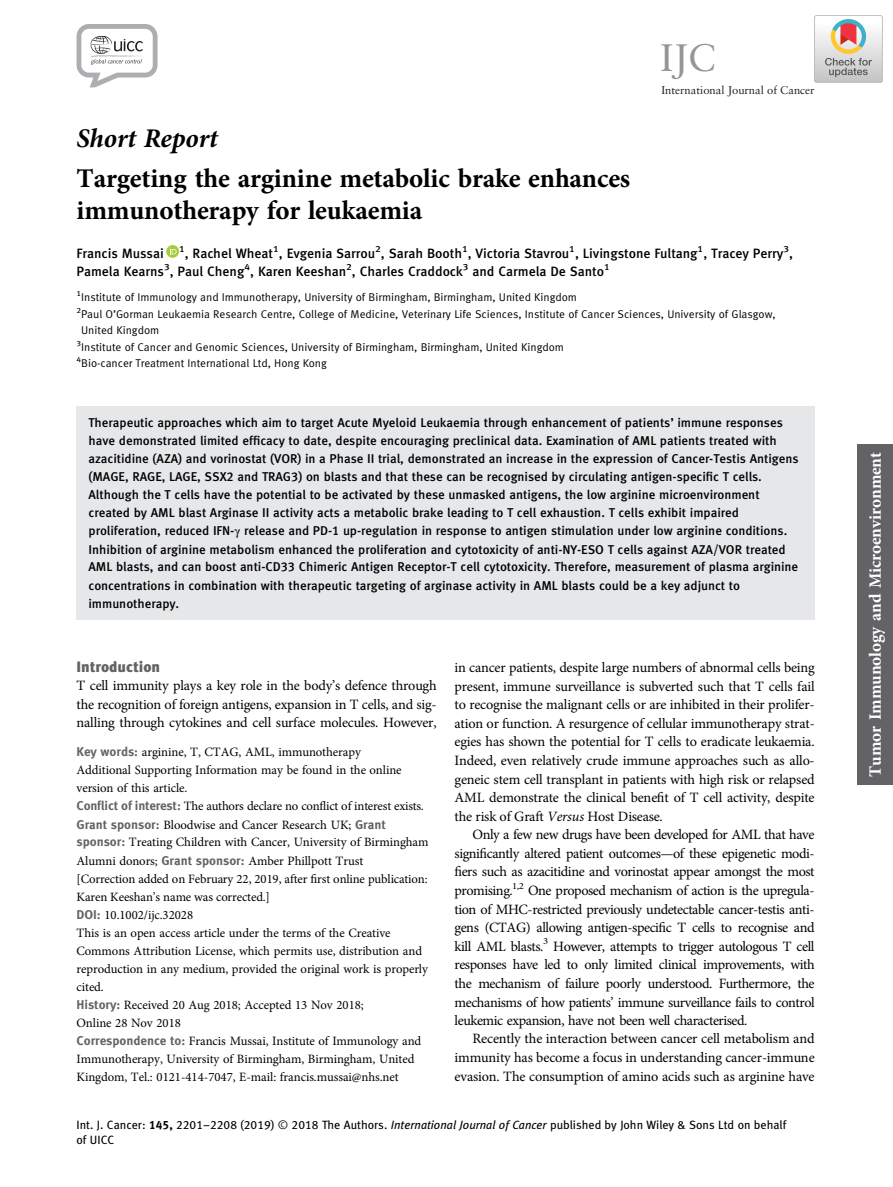
<style>
.page{position:relative;width:893px;height:1187px;background:#fff}
.page>*{position:absolute;margin:0;border:0;box-sizing:border-box;transform-origin:0 0}
.t1{font:38.25px "Sabon";color:#939598}
.t2{font:27px/31.5px "Adv O Tb 65 e 897 d.B";color:#000}
.t3{font:27px "Adv OT45 bf 69 de.BI";color:#000}
.t4{font:17.25px "Adv O Tb 65 e 897 d.B";color:#fff}
.t5{font:15px "Adv OT36801407.B";color:#636366}
.t6{font:14.25px/18.6px "Adv OT1 ef 757 c 0";letter-spacing:-.01em;color:#000;text-align:justify}
.t7{font:13.5px/18px "Adv OT560 c 78 db";color:#000}
.t8{font:12.75px/18px "Adv OT560 c 78 db";color:#000}
.t9{font:12.75px/18px "Adv OT1 ef 757 c 0";color:#000}
.t10{font:12px/15px "Adv P3 D1288";color:#000}
.t11{font:11.25px "Adv O Tb 20942 f 9";color:#000}
.t12{font:11.25px "Sabon";color:#231f20}
.s1{font-style:inherit}
.s2{font-family:"Adv OT560 c 78 db+fb"}
.s3{font-family:"Adv P3 D1294"}
.s4{font-family:"Adv OT8608 a 8 d 1"}
.s5{font-family:"Adv OT76763084.B";color:#636366}
.s6{font-family:"Adv OT76763084.B+fb";color:#636366}
.s7{font-family:"Adv OT1 ef 757 c 0+fb"}
.s8{font-family:"Adv OT7 d 6 df 7 ab.I"}
.s9{font-family:"Adv P3 D127 C"}
.s10{font-family:"Adv O Tb 20942 f 9"}
.s11{font-family:"Adv P3 E15 A1"}
</style>
<div class="page">
<div style="left:77px;top:406px;width:738px;height:213px;background:#e6e7e9"></div>
<svg style="left:166px;top:245px;width:13px;height:13px"></svg>
<svg style="left:170px;top:247px;width:7px;height:7px"></svg>
<svg style="left:77px;top:24px;width:80px;height:63px"></svg>
<div style="left:857px;top:444px;width:36px;height:340px;background:#636366"></div>
<img style="left:815px;top:15px;width:67px;height:67px">
<h1 class="t1" style="left:660px;top:42px;width:57px">IJC</h1>
<p class="t12" style="left:661px;top:85px;width:155px">International Journal of Cancer</p>
<h2 class="t3" style="left:77px;top:123px;width:143px">Short Report</h2>
<h2 class="t2" style="left:77px;top:165px;width:555px">Targeting the arginine metabolic brake enhances immunotherapy for leukaemia</h2>
<p class="t7" style="left:77px;top:245px;width:718px">Francis Mussai <sup>1</sup>, Rachel Wheat<sup>1</sup>, Evgenia Sarrou<sup>2</sup>, Sarah Booth<sup>1</sup>, Victoria Stavrou<sup>1</sup>, Livingstone Fultang<sup>1</sup>, Tracey Perry<sup>3</sup>,<br>Pamela Kearns<sup>3</sup>, Paul Cheng<sup>4</sup>, Karen Keeshan<sup>2</sup>, Charles Craddock<sup>3</sup> and Carmela De Santo<sup>1</sup></p>
<p class="t11" style="left:77px;top:293px;width:502px"><sup>1</sup>Institute of Immunology and Immunotherapy, University of Birmingham, Birmingham, United Kingdom</p>
<p class="t11" style="left:77px;top:309px;width:700px"><sup>2</sup>Paul O<span class="s1">’</span>Gorman Leukaemia Research Centre, College of Medicine, Veterinary Life Sciences, Institute of Cancer Sciences, University of Glasgow,</p>
<p class="t11" style="left:81px;top:326px;width:79px">United Kingdom</p>
<p class="t11" style="left:77px;top:342px;width:489px"><sup>3</sup>Institute of Cancer and Genomic Sciences, University of Birmingham, Birmingham, United Kingdom</p>
<p class="t11" style="left:77px;top:359px;width:252px"><sup>4</sup>Bio-cancer Treatment International Ltd, Hong Kong</p>
<p class="t8" style="left:89px;top:415px;width:712px">Therapeutic approaches which aim to target Acute Myeloid Leukaemia through enhancement of patients<span class="s1">’</span> immune responses have demonstrated limited ef<span class="s2">fi</span>cacy to date, despite encouraging preclinical data. Examination of AML patients treated with azacitidine (AZA) and vorinostat (VOR) in a Phase II trial, demonstrated an increase in the expression of Cancer-Testis Antigens (MAGE, RAGE, LAGE, SSX<span class="s3">2</span> and TRAG<span class="s3">3</span>) on blasts and that these can be recognised by circulating antigen-speci<span class="s2">fi</span>c T cells.<br>Although the T cells have the potential to be activated by these unmasked antigens, the low arginine microenvironment created by AML blast Arginase II activity acts a metabolic brake leading to T cell exhaustion. T cells exhibit impaired proliferation, reduced IFN-<span class="s4">γ</span> release and PD-<span class="s3">1</span> up-regulation in response to antigen stimulation under low arginine conditions.<br>Inhibition of arginine metabolism enhanced the proliferation and cytotoxicity of anti-NY-ESO T cells against AZA/VOR treated AML blasts, and can boost anti-CD<span class="s3">33</span> Chimeric Antigen Receptor-T cell cytotoxicity. Therefore, measurement of plasma arginine concentrations in combination with therapeutic targeting of arginase activity in AML blasts could be a key adjunct to immunotherapy.</p>
<p class="t5" style="left:77px;top:661px;width:85px">Introduction</p>
<p class="t6" style="left:77px;top:677px;width:362px">T cell immunity plays a key role in the body<span class="s1">’</span>s defence through the recognition of foreign antigens, expansion in T cells, and sig&shy;nalling through cytokines and cell surface molecules. However,</p>
<p class="t9" style="left:77px;top:744px;width:354px"><span class="s5">Key words:</span> arginine, T, CTAG, AML, immunotherapy<br>Additional Supporting Information may be found in the online version of this article.<br><span class="s5">Con</span><span class="s6">fl</span><span class="s5">ict of interest:</span> The authors declare no con<span class="s7">fl</span>ict of interest exists.<br><span class="s5">Grant sponsor:</span> Bloodwise and Cancer Research UK; <span class="s5">Grant sponsor:</span> Treating Children with Cancer, University of Birmingham Alumni donors; <span class="s5">Grant sponsor:</span> Amber Phillpott Trust<br>[Correction added on February 22, 2019, after <span class="s7">fi</span>rst online publication:<br>Karen Keeshan<span class="s1">’</span>s name was corrected.]<br><span class="s5">DOI:</span> 10.1002/ijc.32028<br>This is an open access article under the terms of the Creative Commons Attribution License, which permits use, distribution and reproduction in any medium, provided the original work is properly cited.<br><span class="s5">History:</span> Received 20 Aug 2018; Accepted 13 Nov 2018;<br>Online 28 Nov 2018<br><span class="s5">Correspondence to:</span> Francis Mussai, Institute of Immunology and Immunotherapy, University of Birmingham, Birmingham, United Kingdom, Tel.: 0121-414-7047, E-mail: francis.mussai@nhs.net</p>
<p class="t6" style="left:455px;top:659px;width:362px">in cancer patients, despite large numbers of abnormal cells being present, immune surveillance is subverted such that T cells fail to recognise the malignant cells or are inhibited in their prolifer&shy;ation or function. A resurgence of cellular immunotherapy strat&shy;egies has shown the potential for T cells to eradicate leukaemia.<br>Indeed, even relatively crude immune approaches such as allo&shy;geneic stem cell transplant in patients with high risk or relapsed AML demonstrate the clinical bene<span class="s7">fi</span>t of T cell activity, despite the risk of Graft <span class="s8">Versus</span> Host Disease.</p>
<p class="t6" style="left:455px;top:826px;width:362px;text-indent:18px">Only a few new drugs have been developed for AML that have signi<span class="s7">fi</span>cantly altered patient outcomes<span class="s1">—</span>of these epigenetic modi&shy;<span class="s7">fi</span>ers such as azacitidine and vorinostat appear amongst the most promising.<sup>1,2</sup> One proposed mechanism of action is the upregula&shy;tion of MHC-restricted previously undetectable cancer-testis anti&shy;gens (CTAG) allowing antigen-speci<span class="s7">fi</span>c T cells to recognise and kill AML blasts.<sup>3</sup> However, attempts to trigger autologous T cell responses have led to only limited clinical improvements, with the mechanism of failure poorly understood. Furthermore, the mechanisms of how patients<span class="s1">’</span> immune surveillance fails to control leukemic expansion, have not been well characterised.</p>
<p class="t6" style="left:455px;top:1030px;width:362px;text-indent:18px">Recently the interaction between cancer cell metabolism and immunity has become a focus in understanding cancer-immune evasion. The consumption of amino acids such as arginine have</p>
<p class="t10" style="left:77px;top:1117px;width:711px">Int. J. Cancer: <span class="s9">145,</span> 2201–2208 (2019) <span class="s10">©</span> 2018 The Authors. <span class="s11">International Journal of Cancer</span> published by John Wiley &amp; Sons Ltd on behalf of UICC</p>
<p class="t4" style="left:869px;top:776px;width:326px;rotate:-90deg">Tumor Immunology and Microenvironment</p>
</div>
